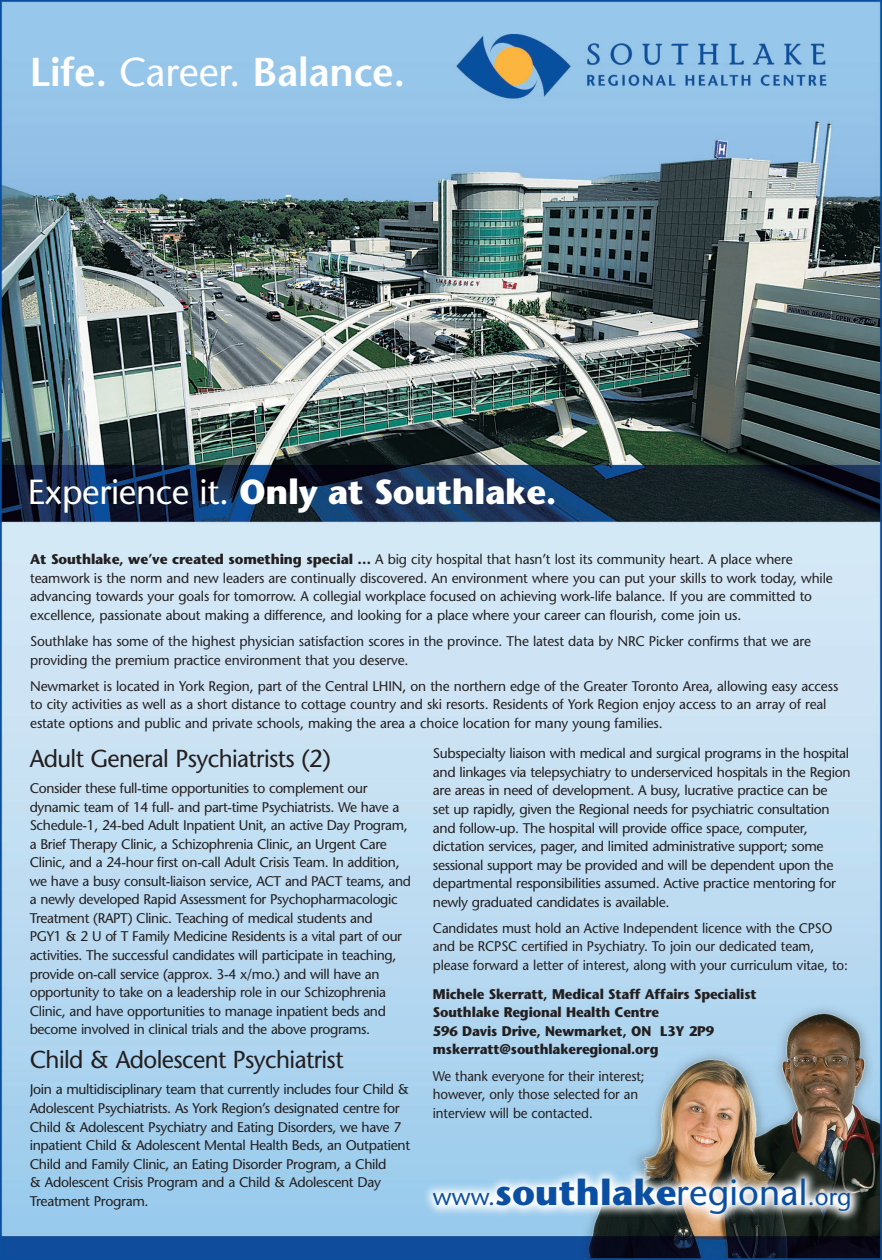
<style>
.page{position:relative;width:882px;height:1260px;background:#fff}
.page>*{position:absolute;margin:0;border:0;box-sizing:border-box;transform-origin:0 0}
.t1{font:600 40.25px "Stone Sans";letter-spacing:-.005em;color:#fff}
.t2{font:700 35.88px "Stone Sans";letter-spacing:.005em;color:#0a4fa2}
.t3{font:700 34.82px "Stone Sans";letter-spacing:-.01em;color:#fff}
.t4{font:24.5px "Stone Sans";letter-spacing:-.025em;color:#231f20}
.t5{font:14px/18.6px "Stone Sans";letter-spacing:-.025em;color:#231f20}
.t6{font:14px/18.6px "Stone Sans";letter-spacing:-.025em;color:#231f20;scale:.96 1}
.t7{font:700 14px/18.6px "Stone Sans";letter-spacing:-.01em;color:#231f20;scale:.95 1}
.t8{font:14px/18.6px "Stone Sans";letter-spacing:-.025em;color:#231f20;scale:.95 1}
.s1{font-weight:400}
.s2{font-weight:700}
.s3{font-weight:400;font-size:23.97px}
</style>
<div class="page">
<img style="left:0;top:0;width:882px;height:1260px">
<svg style="left:422px;top:1167px;width:440px;height:59px"></svg>
<h1 class="t1" style="left:30px;top:47px;width:377px">Life. <span class="s1">Career.</span> Balance.</h1>
<h3 class="t3" style="left:28px;top:470px;width:530px"><span class="s1">Experience it.</span> Only at Southlake.</h3>
<p class="t5" style="left:30px;top:550px;width:804px"><span class="s2">At Southlake, we’ve created something special …</span> A big city hospital that hasn’t lost its community heart. A place where teamwork is the norm and new leaders are continually discovered. An environment where you can put your skills to work today, while advancing towards your goals for tomorrow. A collegial workplace focused on achieving work-life balance. If you are committed to excellence, passionate about making a difference, and looking for a place where your career can flourish, come join us.</p>
<p class="t5" style="left:30px;top:632px;width:782px">Southlake has some of the highest physician satisfaction scores in the province. The latest data by NRC Picker confirms that we are providing the premium practice environment that you deserve.</p>
<p class="t5" style="left:30px;top:676px;width:810px">Newmarket is located in York Region, part of the Central LHIN, on the northern edge of the Greater Toronto Area, allowing easy access to city activities as well as a short distance to cottage country and ski resorts. Residents of York Region enjoy access to an array of real estate options and public and private schools, making the area a choice location for many young families.</p>
<h3 class="t4" style="left:30px;top:743px;width:303px">Adult General Psychiatrists (2)</h3>
<p class="t5" style="left:30px;top:779px;width:383px">Consider these full-time opportunities to complement our dynamic team of 14 full- and part-time Psychiatrists. We have a Schedule-1, 24-bed Adult Inpatient Unit, an active Day Program, a Brief Therapy Clinic, a Schizophrenia Clinic, an Urgent Care Clinic, and a 24-hour first on-call Adult Crisis Team. In addition, we have a busy consult-liaison service, ACT and PACT teams, and a newly developed Rapid Assessment for Psychopharmacologic Treatment (RAPT) Clinic. Teaching of medical students and<br>PGY1 &amp; 2 U of T Family Medicine Residents is a vital part of our activities. The successful candidates will participate in teaching, provide on-call service (approx. 3-4 x/mo.) and will have an opportunity to take on a leadership role in our Schizophrenia Clinic, and have opportunities to manage inpatient beds and become involved in clinical trials and the above programs.</p>
<h3 class="t4" style="left:30px;top:1044px;width:315px">Child &amp; Adolescent Psychiatrist</h3>
<p class="t5" style="left:30px;top:1080px;width:382px">Join a multidisciplinary team that currently includes four Child &amp; Adolescent Psychiatrists. As York Region’s designated centre for Child &amp; Adolescent Psychiatry and Eating Disorders, we have 7 inpatient Child &amp; Adolescent Mental Health Beds, an Outpatient Child and Family Clinic, an Eating Disorder Program, a Child<br>&amp; Adolescent Crisis Program and a Child &amp; Adolescent Day Treatment Program.</p>
<p class="t5" style="left:433px;top:744px;width:419px">Subspecialty liaison with medical and surgical programs in the hospital and linkages via telepsychiatry to underserviced hospitals in the Region are areas in need of development. A busy, lucrative practice can be<br>set up rapidly, given the Regional needs for psychiatric consultation and follow-up. The hospital will provide office space, computer, dictation services, pager, and limited administrative support; some sessional support may be provided and will be dependent upon the departmental responsibilities assumed. Active practice mentoring for newly graduated candidates is available.</p>
<p class="t6" style="left:433px;top:919px;width:434px">Candidates must hold an Active Independent licence with the CPSO and be RCPSC certified in Psychiatry. To join our dedicated team, please forward a letter of interest, along with your curriculum vitae, to:</p>
<p class="t7" style="left:433px;top:984px;width:342px">Michele Skerratt, Medical Staff Affairs Specialist Southlake Regional Health Centre<br>596 Davis Drive, Newmarket, ON L3Y 2P9 mskerratt@southlakeregional.org</p>
<p class="t8" style="left:433px;top:1066px;width:224px">We thank everyone for their interest; however, only those selected for an interview will be contacted.</p>
<h2 class="t2" style="left:433px;top:1170px;width:420px"><span class="s3">www.</span>southlake<span class="s1">regional</span><span class="s3">.org</span></h2>
</div>
